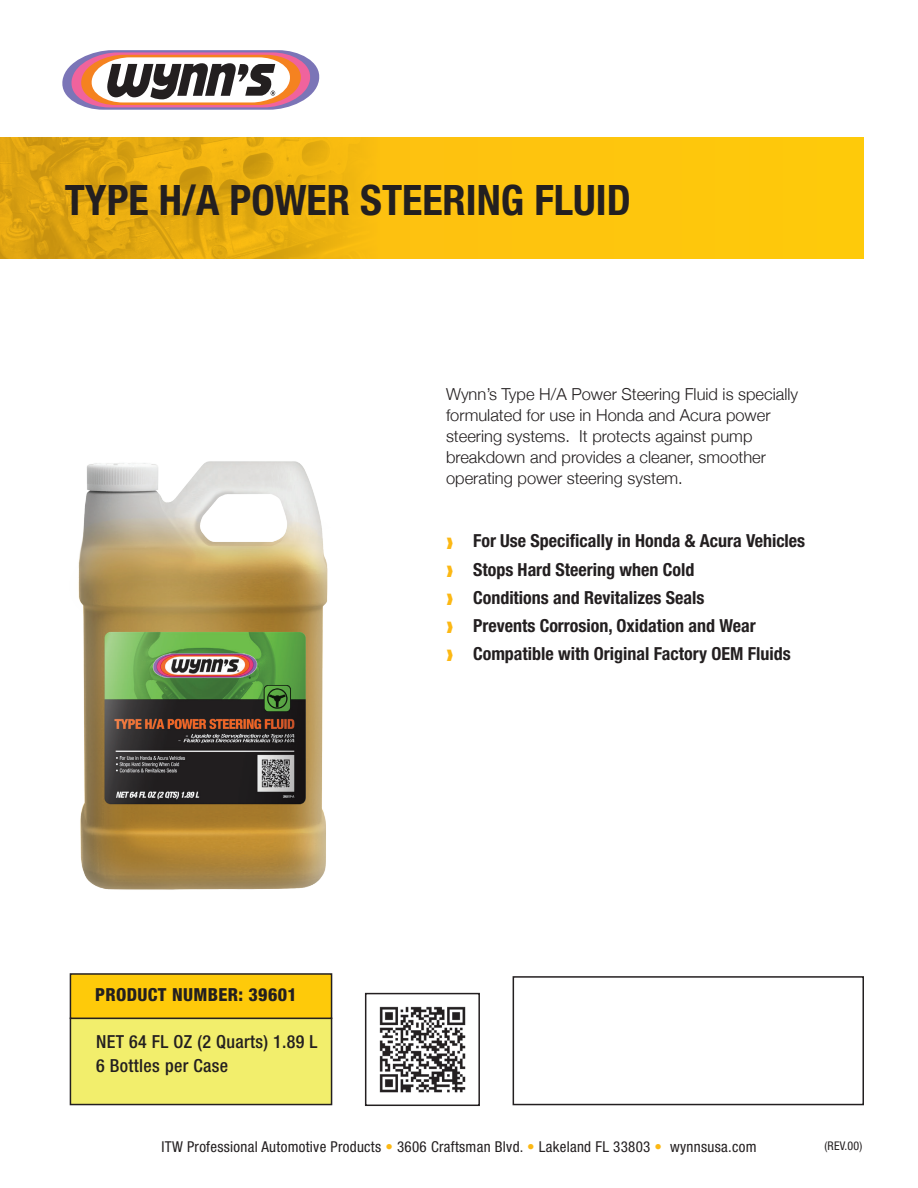
<style>
.page{position:relative;width:918px;height:1188px;background:#fff}
.page>*{position:absolute;margin:0;border:0;box-sizing:border-box;transform-origin:0 0}
.t1{font:700 condensed 42px "Helvetica Neue";color:#231f20}
.t2{font:700 condensed 18px/28.2px "Helvetica Neue";color:#231f20}
.t3{font:500 condensed 18px/24px "Helvetica Neue";letter-spacing:.02em;color:#231f20}
.t4{font:800 condensed 18px "Helvetica Neue";letter-spacing:.02em;color:#231f20}
.t5{font:300 16.5px/21px "Helvetica Neue";color:#231f20}
.t6{font:condensed 15px "Helvetica Neue";letter-spacing:.02em;color:#231f20}
.t7{font:condensed 12px "Helvetica Neue";color:#231f20}
.s1{color:#fcb814}
</style>
<div class="page">
<div style="left:0;top:137px;width:864px;height:122px;background:#fec60d"></div>
<img style="left:0;top:137px;width:368px;height:122px">
<svg style="left:62px;top:50px;width:258px;height:60px"></svg>
<div style="left:70px;top:1018px;width:262px;height:87px;background:#f2ee6c"></div>
<div style="left:70px;top:1018px;width:262px;height:87px;border:2px solid #231f20"></div>
<div style="left:70px;top:974px;width:262px;height:44px;background:#feca0a"></div>
<div style="left:70px;top:973px;width:262px;height:46px;border:2px solid #231f20"></div>
<img style="left:78px;top:461px;width:250px;height:429px">
<div style="left:513px;top:976px;width:351px;height:129px;border:2px solid #231f20"></div>
<img style="left:379px;top:1006px;width:87px;height:87px">
<div style="left:365px;top:993px;width:115px;height:113px;border:2px solid #231f20"></div>
<h1 class="t1" style="left:65px;top:175px;width:568px">TYPE H/A POWER STEERING FLUID</h1>
<p class="t5" style="left:446px;top:383px;width:354px">Wynn’s Type H/A Power Steering Fluid is specially formulated for use in Honda and Acura power steering systems. It protects against pump breakdown and provides a cleaner, smoother operating power steering system.</p>
<p class="t2" style="left:446px;top:527px;width:360px"><span class="s1">❱</span> For Use Specifically in Honda &amp; Acura Vehicles <span class="s1">❱</span> Stops Hard Steering when Cold<br><span class="s1">❱</span> Conditions and Revitalizes Seals<br><span class="s1">❱</span> Prevents Corrosion, Oxidation and Wear<br><span class="s1">❱</span> Compatible with Original Factory OEM Fluids</p>
<p class="t4" style="left:95px;top:984px;width:203px">PRODUCT NUMBER: 39601</p>
<p class="t3" style="left:96px;top:1029px;width:223px">NET 64 FL OZ (2 Quarts) 1.89 L<br>6 Bottles per Case</p>
<p class="t6" style="left:161px;top:1138px;width:597px">ITW Professional Automotive Products <span class="s1">•</span> 3606 Craftsman Blvd. <span class="s1">•</span> Lakeland FL 33803 <span class="s1">•</span> wynnsusa.com</p>
<p class="t7" style="left:824px;top:1138px;width:40px">(REV.00)</p>
</div>
